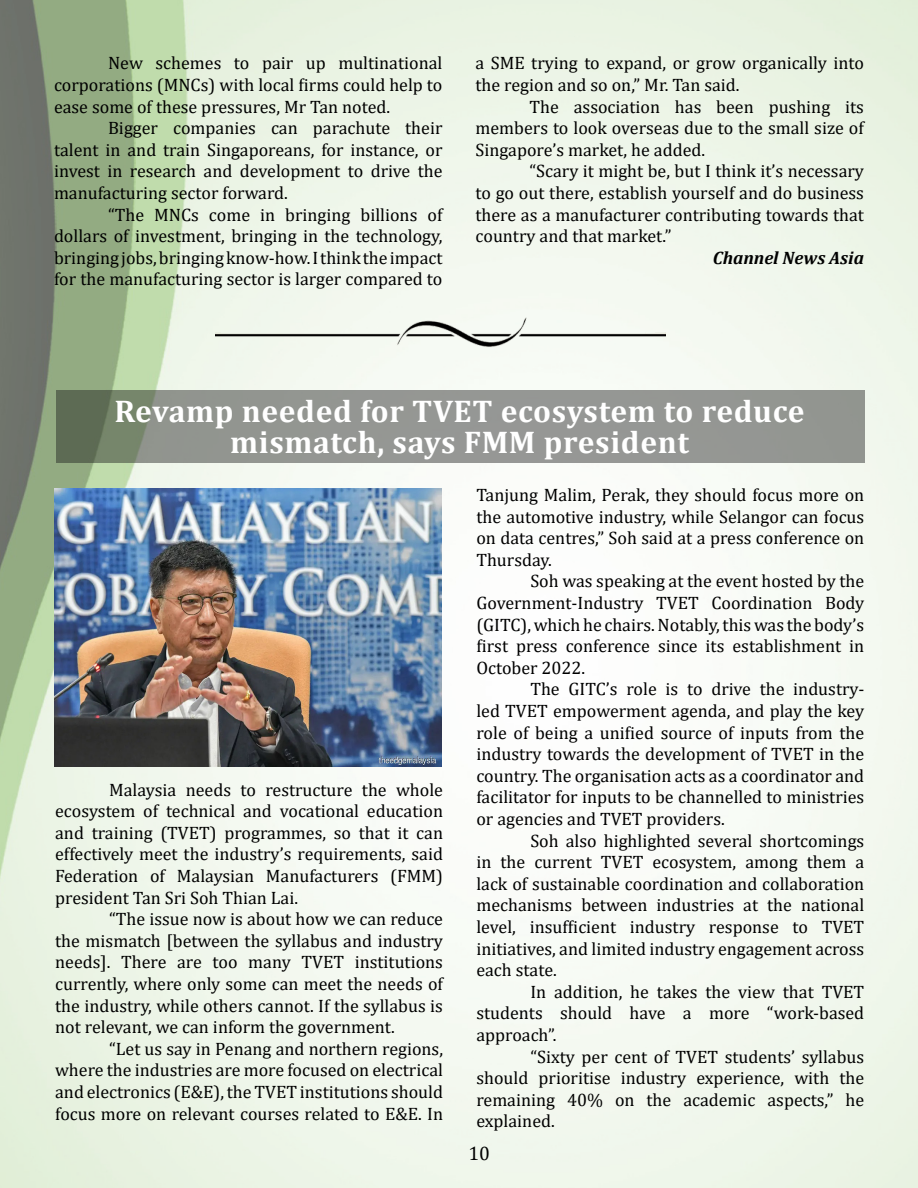
<style>
.page{position:relative;width:918px;height:1188px;background:#fff}
.page>*{position:absolute;margin:0;border:0;box-sizing:border-box;transform-origin:0 0}
.Head{font:700 31.5px/31.5px "Cambria";letter-spacing:.02em;color:#fff;text-align:center}
.t1{font:19.5px "Cambria";color:#000}
.Body{font:18px/21.6px "Cambria";color:#000;text-align:justify}
.Source{font:italic 700 18px "Cambria";color:#000}
</style>
<div class="page">
<img style="left:0;top:0;width:918px;height:1188px">
<img style="left:216px;top:312px;width:450px;height:54px">
<svg style="left:56px;top:390px;width:808px;height:72px;background:#8f928c"></svg>
<img style="left:55px;top:489px;width:387px;height:277px">
<p class="Body" style="left:54px;top:52px;width:390px;text-indent:54px">New schemes to pair up multinational corporations (MNCs) with local firms could help to ease some of these pressures, Mr Tan noted.</p>
<p class="Body" style="left:54px;top:117px;width:390px;text-indent:54px">Bigger companies can parachute their talent in and train Singaporeans, for instance, or invest in research and development to drive the manufacturing sector forward.</p>
<p class="Body" style="left:54px;top:204px;width:390px;text-indent:54px">“The MNCs come in bringing billions of dollars of investment, bringing in the technology, bringing jobs, bringing know-how. I think the impact for the manufacturing sector is larger compared to</p>
<p class="Body" style="left:476px;top:52px;width:390px">a SME trying to expand, or grow organically into the region and so on,” Mr. Tan said.</p>
<p class="Body" style="left:476px;top:96px;width:390px;text-indent:54px">The association has been pushing its members to look overseas due to the small size of Singapore’s market, he added.</p>
<p class="Body" style="left:476px;top:160px;width:390px;text-indent:54px">“Scary it might be, but I think it’s necessary to go out there, establish yourself and do business there as a manufacturer contributing towards that country and that market.”</p>
<p class="Source" style="left:713px;top:245px;width:153px">Channel News Asia</p>
<p class="Head" style="left:114px;top:394px;width:692px">Revamp needed for TVET ecosystem to reduce mismatch, says FMM president</p>
<p class="Body" style="left:55px;top:778px;width:389px;text-indent:54px">Malaysia needs to restructure the whole ecosystem of technical and vocational education and training (TVET) programmes, so that it can effectively meet the industry’s requirements, said Federation of Malaysian Manufacturers (FMM) president Tan Sri Soh Thian Lai.</p>
<p class="Body" style="left:55px;top:908px;width:389px;text-indent:54px">“The issue now is about how we can reduce the mismatch [between the syllabus and industry needs]. There are too many TVET institutions currently, where only some can meet the needs of the industry, while others cannot. If the syllabus is not relevant, we can inform the government.</p>
<p class="Body" style="left:55px;top:1038px;width:389px;text-indent:54px">“Let us say in Penang and northern regions, where the industries are more focused on electrical and electronics (E&amp;E), the TVET institutions should focus more on relevant courses related to E&amp;E. In</p>
<p class="Body" style="left:476px;top:484px;width:389px">Tanjung Malim, Perak, they should focus more on the automotive industry, while Selangor can focus on data centres,” Soh said at a press conference on Thursday.</p>
<p class="Body" style="left:476px;top:570px;width:389px;text-indent:54px">Soh was speaking at the event hosted by the Government-Industry TVET Coordination Body (GITC), which he chairs. Notably, this was the body’s first press conference since its establishment in October 2022.</p>
<p class="Body" style="left:476px;top:678px;width:389px;text-indent:54px">The GITC’s role is to drive the industry&shy;led TVET empowerment agenda, and play the key role of being a unified source of inputs from the industry towards the development of TVET in the country. The organisation acts as a coordinator and facilitator for inputs to be channelled to ministries or agencies and TVET providers.</p>
<p class="Body" style="left:476px;top:830px;width:389px;text-indent:54px">Soh also highlighted several shortcomings in the current TVET ecosystem, among them a lack of sustainable coordination and collaboration mechanisms between industries at the national level, insufficient industry response to TVET initiatives, and limited industry engagement across each state.</p>
<p class="Body" style="left:476px;top:981px;width:389px;text-indent:54px">In addition, he takes the view that TVET students should have a more “work-based approach”.</p>
<p class="Body" style="left:476px;top:1046px;width:389px;text-indent:54px">“Sixty per cent of TVET students’ syllabus should prioritise industry experience, with the remaining 40% on the academic aspects,” he explained.</p>
<p class="t1" style="left:468px;top:1142px;width:23px">10</p>
</div>
